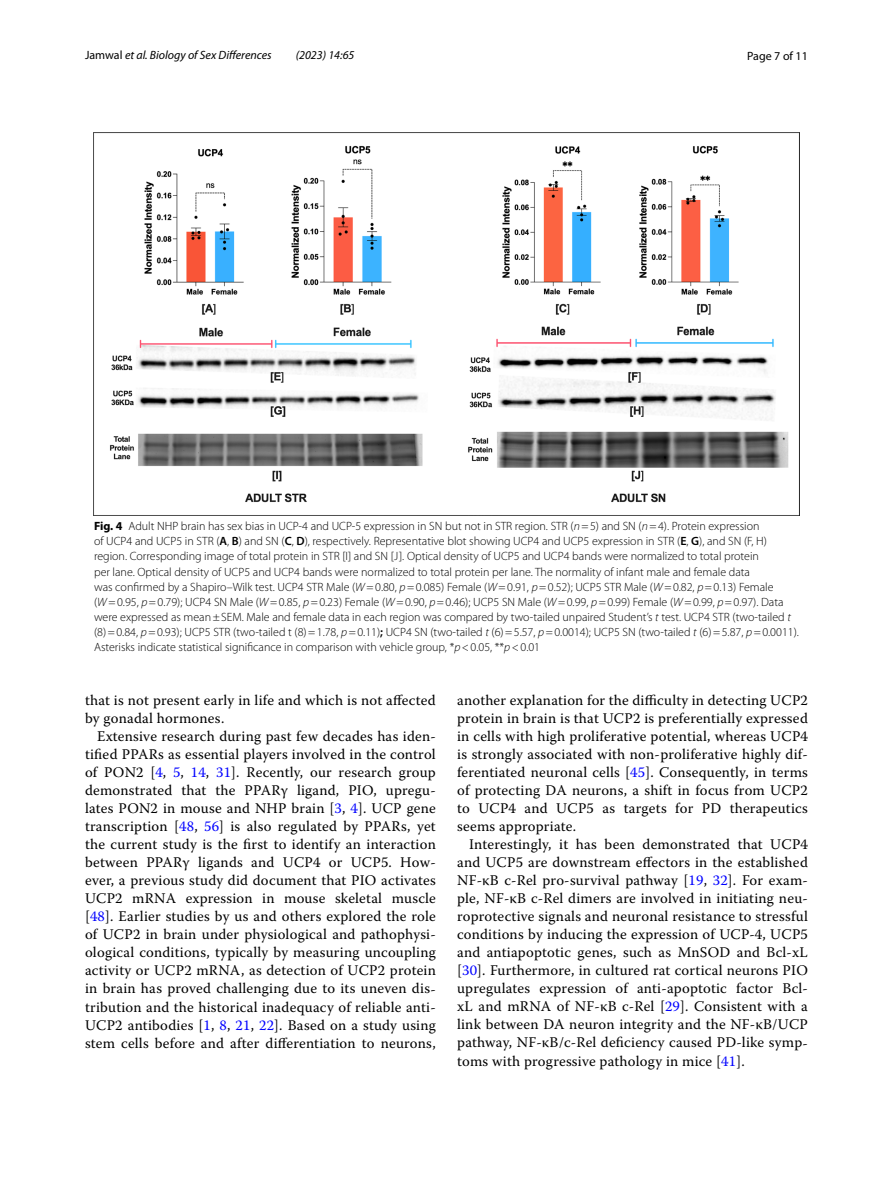
<style>
.page{position:relative;width:893px;height:1187px;background:#fff}
.page>*{position:absolute;margin:0;border:0;box-sizing:border-box;transform-origin:0 0}
.t1{font:14.7px/18px "Warnock Pro";letter-spacing:.015em;color:#000;text-align:justify}
.t2{font:300 12px/15px "Myriad Pro";color:#000}
.t3{font:italic 12px "Myriad Pro";color:#000}
.t4{font:12px "Myriad Pro";color:#000}
.s1{font-style:normal}
.s2{font-weight:700}
.s3{font-style:italic}
.s4{font-weight:600}
.s5{color:#00f}
</style>
<div class="page">
<img style="left:94px;top:133px;width:705px;height:382px">
<p class="t3" style="left:85px;top:48px;width:188px"><span class="s1">Jamwal</span> et al. Biology of Sex Differences</p>
<p class="t3" style="left:296px;top:48px;width:60px">(2023) 14:65</p>
<p class="t4" style="left:747px;top:48px;width:62px">Page 7 of 11</p>
<p class="t2" style="left:94px;top:519px;width:706px"><span class="s2">Fig. 4</span> Adult NHP brain has sex bias in UCP-4 and UCP-5 expression in SN but not in STR region. STR (<span class="s3">n</span>=5) and SN (<span class="s3">n</span>=4). Protein expression<br>of UCP4 and UCP5 in STR (<span class="s4">A</span>, <span class="s4">B</span>) and SN (<span class="s4">C</span>, <span class="s4">D</span>), respectively. Representative blot showing UCP4 and UCP5 expression in STR (<span class="s4">E</span>, <span class="s4">G</span>), and SN (F, H) region. Corresponding image of total protein in STR [I] and SN [J]. Optical density of UCP5 and UCP4 bands were normalized to total protein<br>per lane. Optical density of UCP5 and UCP4 bands were normalized to total protein per lane. The normality of infant male and female data<br>was confirmed by a Shapiro–Wilk test. UCP4 STR Male (<span class="s3">W</span>=0.80, <span class="s3">p</span>=0.085) Female (<span class="s3">W</span>=0.91, <span class="s3">p</span>=0.52); UCP5 STR Male (<span class="s3">W</span>=0.82, <span class="s3">p</span>=0.13) Female (<span class="s3">W</span>=0.95, <span class="s3">p</span>=0.79); UCP4 SN Male (<span class="s3">W</span>=0.85, <span class="s3">p</span>=0.23) Female (<span class="s3">W</span>=0.90, <span class="s3">p</span>=0.46); UCP5 SN Male (<span class="s3">W</span>=0.99, <span class="s3">p</span>=0.99) Female (<span class="s3">W</span>=0.99, <span class="s3">p</span>=0.97). Data were expressed as mean±SEM. Male and female data in each region was compared by two-tailed unpaired Student’s <span class="s3">t</span> test. UCP4 STR (two-tailed <span class="s3">t </span>(8)=0.84, <span class="s3">p</span>=0.93); UCP5 STR (two-tailed t (8)=1.78, <span class="s3">p</span>=0.11)<span class="s4">;</span> UCP4 SN (two-tailed <span class="s3">t</span> (6)=5.57, <span class="s3">p</span>=0.0014); UCP5 SN (two-tailed <span class="s3">t</span> (6)=5.87, <span class="s3">p</span>=0.0011).<br>Asterisks indicate statistical significance in comparison with vehicle group, *<span class="s3">p</span>&lt;0.05, **<span class="s3">p</span>&lt;0.01</p>
<p class="t1" style="left:85px;top:691px;width:352px">that is not present early in life and which is not affected by gonadal hormones.</p>
<p class="t1" style="left:85px;top:727px;width:352px;text-indent:12px">Extensive research during past few decades has iden&shy;tified PPARs as essential players involved in the control of PON2 [<span class="s5">4</span>, <span class="s5">5</span>, <span class="s5">14</span>, <span class="s5">31</span>]. Recently, our research group demonstrated that the PPARγ ligand, PIO, upregu&shy;lates PON2 in mouse and NHP brain [<span class="s5">3</span>, <span class="s5">4</span>]. UCP gene transcription [<span class="s5">48</span>, <span class="s5">56</span>] is also regulated by PPARs, yet the current study is the first to identify an interaction between PPARγ ligands and UCP4 or UCP5. How&shy;ever, a previous study did document that PIO activates UCP2 mRNA expression in mouse skeletal muscle [<span class="s5">48</span>]. Earlier studies by us and others explored the role of UCP2 in brain under physiological and pathophysi&shy;ological conditions, typically by measuring uncoupling activity or UCP2 mRNA, as detection of UCP2 protein in brain has proved challenging due to its uneven dis&shy;tribution and the historical inadequacy of reliable anti-UCP2 antibodies [<span class="s5">1</span>, <span class="s5">8</span>, <span class="s5">21</span>, <span class="s5">22</span>]. Based on a study using stem cells before and after differentiation to neurons,</p>
<p class="t1" style="left:457px;top:691px;width:352px">another explanation for the difficulty in detecting UCP2 protein in brain is that UCP2 is preferentially expressed in cells with high proliferative potential, whereas UCP4 is strongly associated with non-proliferative highly dif&shy;ferentiated neuronal cells [<span class="s5">45</span>]. Consequently, in terms of protecting DA neurons, a shift in focus from UCP2 to UCP4 and UCP5 as targets for PD therapeutics seems appropriate.</p>
<p class="t1" style="left:457px;top:835px;width:352px;text-indent:12px">Interestingly, it has been demonstrated that UCP4 and UCP5 are downstream effectors in the established NF-κB c-Rel pro-survival pathway [<span class="s5">19</span>, <span class="s5">32</span>]. For exam&shy;ple, NF-κB c-Rel dimers are involved in initiating neu&shy;roprotective signals and neuronal resistance to stressful conditions by inducing the expression of UCP-4, UCP5 and antiapoptotic genes, such as MnSOD and Bcl-xL [<span class="s5">30</span>]. Furthermore, in cultured rat cortical neurons PIO upregulates expression of anti-apoptotic factor Bcl&shy;xL and mRNA of NF-κB c-Rel [<span class="s5">29</span>]. Consistent with a link between DA neuron integrity and the NF-κB/UCP pathway, NF-κB/c-Rel deficiency caused PD-like symp&shy;toms with progressive pathology in mice [<span class="s5">41</span>].</p>
</div>
